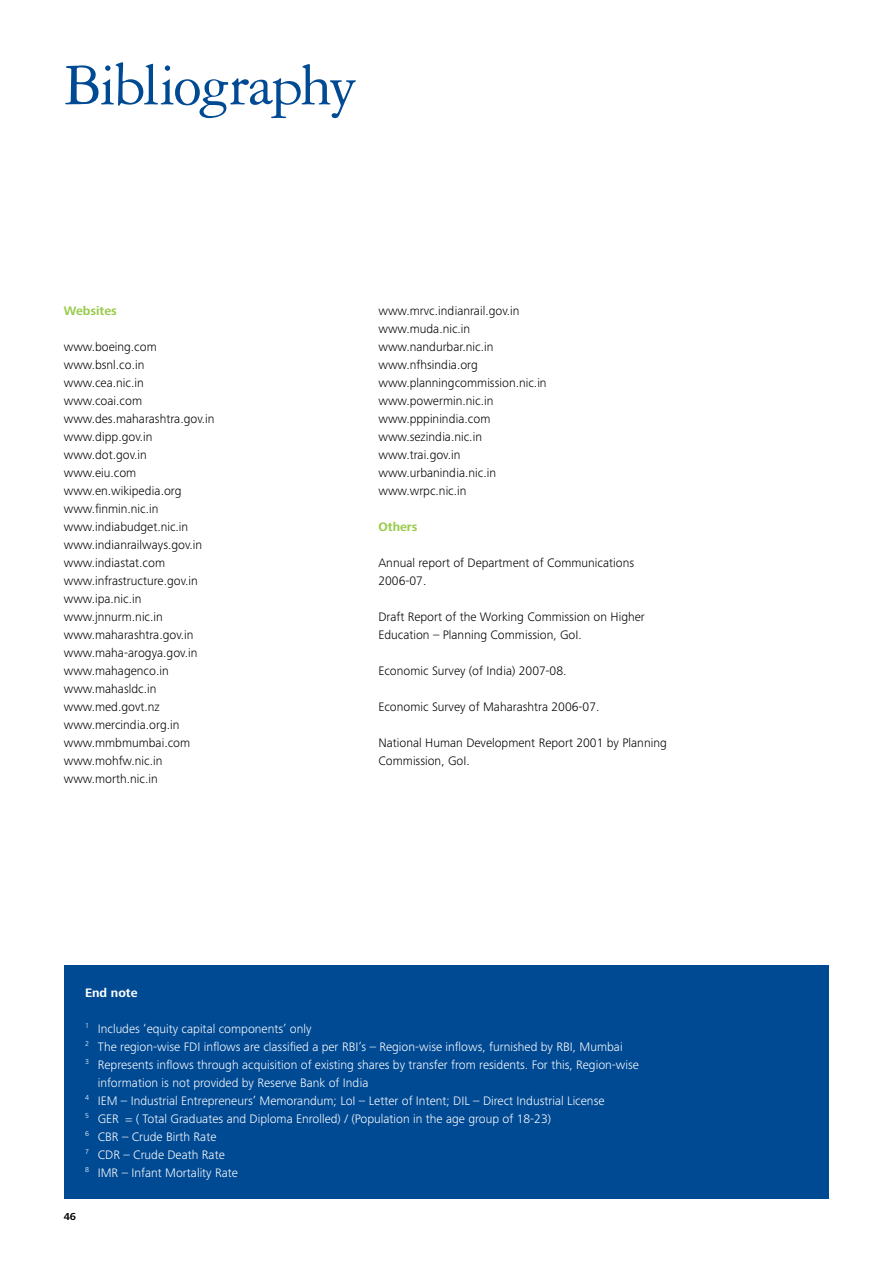
<style>
.page{position:relative;width:893px;height:1263px;background:#fff}
.page>*{position:absolute;margin:0;border:0;box-sizing:border-box;transform-origin:0 0}
.t1{font:63px "Garamond 3 LT Std";letter-spacing:-.04em;color:#004a94}
.t2{font:300 12.75px/18px "Frutiger Next Pro";color:#000}
.t3{font:300 12.75px "Frutiger Next Pro";color:#fff}
.t4{font:700 12.75px "Frutiger Next Pro";color:#99ca49}
.t5{font:700 12.75px "Frutiger Next Pro";color:#fff}
.t6{font:700 10.5px "Frutiger Next Pro";color:#000}
</style>
<div class="page">
<div style="left:64px;top:965px;width:765px;height:234px;background:#004a94"></div>
<h1 class="t1" style="left:64px;top:51px;width:295px">Bibliography</h1>
<p class="t4" style="left:64px;top:303px;width:55px">Websites</p>
<p class="t2" style="left:64px;top:337px;width:152px">www.boeing.com www.bsnl.co.in www.cea.nic.in www.coai.com www.des.maharashtra.gov.in www.dipp.gov.in www.dot.gov.in www.eiu.com www.en.wikipedia.org www.finmin.nic.in www.indiabudget.nic.in www.indianrailways.gov.in www.indiastat.com www.infrastructure.gov.in www.ipa.nic.in www.jnnurm.nic.in www.maharashtra.gov.in www.maha-arogya.gov.in www.mahagenco.in www.mahasldc.in www.med.govt.nz www.mercindia.org.in www.mmbmumbai.com www.mohfw.nic.in www.morth.nic.in</p>
<p class="t2" style="left:378px;top:301px;width:170px">www.mrvc.indianrail.gov.in www.muda.nic.in www.nandurbar.nic.in www.nfhsindia.org www.planningcommission.nic.in www.powermin.nic.in www.pppinindia.com www.sezindia.nic.in www.trai.gov.in www.urbanindia.nic.in www.wrpc.nic.in</p>
<p class="t4" style="left:378px;top:519px;width:41px">Others</p>
<p class="t2" style="left:378px;top:553px;width:257px">Annual report of Department of Communications<br>2006-07.</p>
<p class="t2" style="left:378px;top:607px;width:268px">Draft Report of the Working Commission on Higher<br>Education – Planning Commission, GoI.</p>
<p class="t2" style="left:378px;top:661px;width:189px">Economic Survey (of India) 2007-08.</p>
<p class="t2" style="left:378px;top:697px;width:223px">Economic Survey of Maharashtra 2006-07.</p>
<p class="t2" style="left:378px;top:733px;width:290px">National Human Development Report 2001 by Planning<br>Commission, GoI.</p>
<p class="t5" style="left:85px;top:985px;width:54px">End note</p>
<p class="t3" style="left:85px;top:1021px;width:228px"><sup>1</sup> Includes ‘equity capital components’ only</p>
<p class="t3" style="left:85px;top:1039px;width:539px"><sup>2</sup> The region-wise FDI inflows are classified a per RBI’s – Region-wise inflows, furnished by RBI, Mumbai</p>
<p class="t3" style="left:85px;top:1057px;width:555px"><sup>3</sup> Represents inflows through acquisition of existing shares by transfer from residents. For this, Region-wise</p>
<p class="t3" style="left:98px;top:1075px;width:272px">information is not provided by Reserve Bank of India</p>
<p class="t3" style="left:85px;top:1093px;width:521px"><sup>4</sup> IEM – Industrial Entrepreneurs’ Memorandum; LoI – Letter of Intent; DIL – Direct Industrial License</p>
<p class="t3" style="left:85px;top:1111px;width:468px"><sup>5</sup> GER = ( Total Graduates and Diploma Enrolled) / (Population in the age group of 18-23)</p>
<p class="t3" style="left:85px;top:1129px;width:133px"><sup>6</sup> CBR – Crude Birth Rate</p>
<p class="t3" style="left:85px;top:1147px;width:141px"><sup>7</sup> CDR – Crude Death Rate</p>
<p class="t3" style="left:85px;top:1165px;width:154px"><sup>8</sup> IMR – Infant Mortality Rate</p>
<p class="t6" style="left:64px;top:1210px;width:14px">46</p>
</div>
